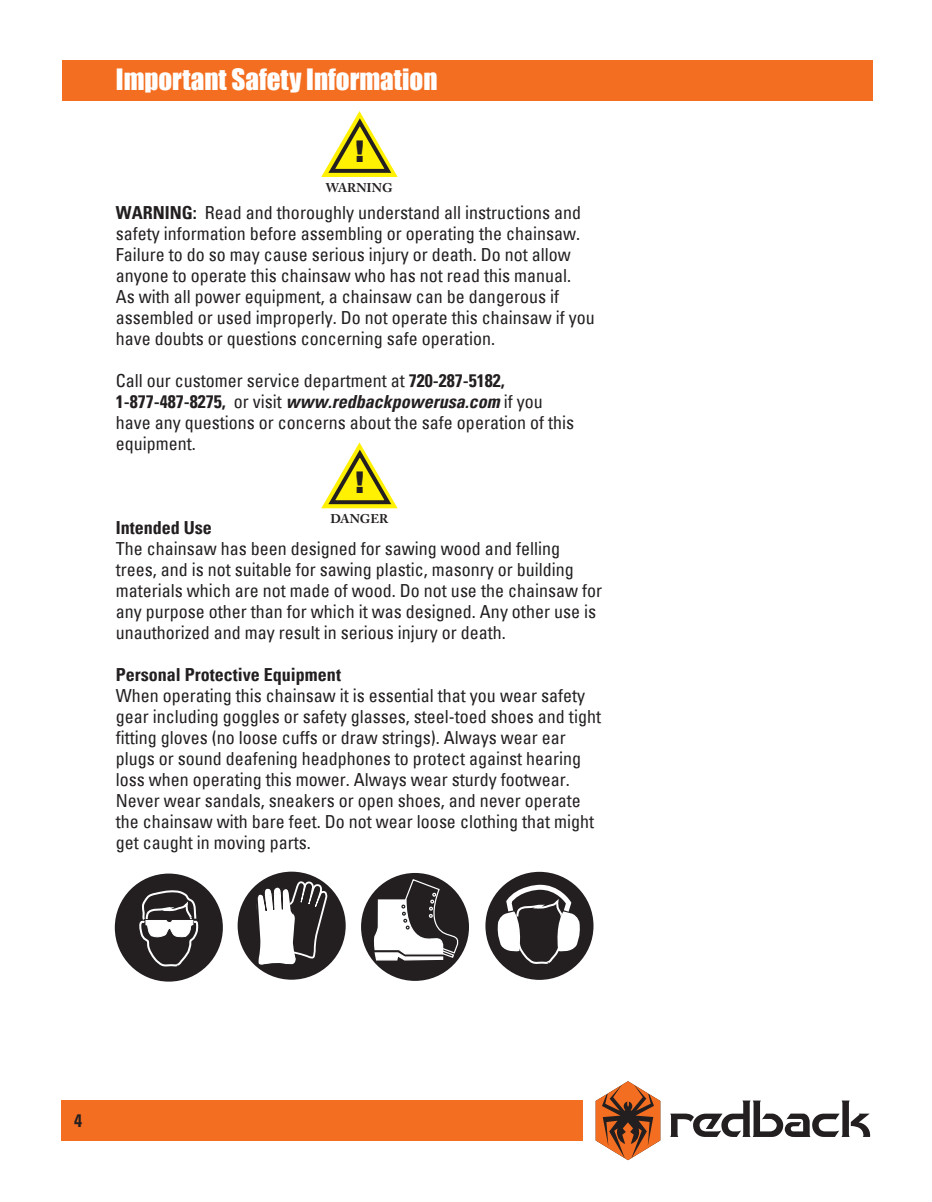
<style>
.page{position:relative;width:932px;height:1202px;background:#fff}
.page>*{position:absolute;margin:0;border:0;box-sizing:border-box;transform-origin:0 0}
.t1{font:900 30px "Arial";color:#231f20}
.t2{font:27px "Impact";color:#fff}
.t3{font:condensed 18px/21px "Univers";color:#231f20}
.t4{font:700 condensed 18px "Univers";color:#231f20}
.t5{font:700 12.6px "Adobe Caslon Pro";color:#231f20}
.s1{font-weight:700}
.s2{font-weight:700;font-style:italic}
</style>
<div class="page">
<div style="left:62px;top:60px;width:810px;height:41px;background:#f36e21"></div>
<div style="left:61px;top:1100px;width:811px;height:40px;background:#f36e21"></div>
<svg style="left:321px;top:111px;width:77px;height:66px"></svg>
<svg style="left:321px;top:442px;width:77px;height:67px"></svg>
<div style="left:115px;top:873px;width:108px;height:108px;background:#231f20;border-radius:50%"></div>
<svg style="left:138px;top:873px;width:62px;height:108px"></svg>
<div style="left:238px;top:871px;width:108px;height:108px;background:#231f20;border-radius:50%"></div>
<svg style="left:255px;top:871px;width:73px;height:108px"></svg>
<div style="left:485px;top:871px;width:108px;height:108px;background:#231f20;border-radius:50%"></div>
<svg style="left:497px;top:886px;width:83px;height:93px"></svg>
<div style="left:361px;top:873px;width:108px;height:107px;background:#231f20;border-radius:50%"></div>
<svg style="left:374px;top:878px;width:85px;height:102px"></svg>
<div style="left:582px;top:1076px;width:294px;height:89px;background:#fff"></div>
<svg style="left:670px;top:1100px;width:200px;height:37px"></svg>
<svg style="left:595px;top:1081px;width:65px;height:79px"></svg>
<h2 class="t2" style="left:116px;top:58px;width:323px">Important Safety Information</h2>
<h1 class="t1" style="left:355px;top:129px;width:11px">!</h1>
<p class="t5" style="left:326px;top:180px;width:68px">WARNING</p>
<p class="t3" style="left:116px;top:202px;width:480px"><span class="s1">WARNING:</span> Read and thoroughly understand all instructions and safety information before assembling or operating the chainsaw.<br>Failure to do so may cause serious injury or death. Do not allow anyone to operate this chainsaw who has not read this manual.<br>As with all power equipment, a chainsaw can be dangerous if assembled or used improperly. Do not operate this chainsaw if you have doubts or questions concerning safe operation.</p>
<p class="t3" style="left:116px;top:370px;width:459px">Call our customer service department at <span class="s1">720-287-5182, 1-877-487-8275,</span> or visit <span class="s2">www.redbackpowerusa.com</span> if you have any questions or concerns about the safe operation of this equipment.</p>
<h1 class="t1" style="left:355px;top:461px;width:11px">!</h1>
<p class="t5" style="left:330px;top:511px;width:59px">DANGER</p>
<p class="t4" style="left:116px;top:516px;width:97px">Intended Use</p>
<p class="t3" style="left:116px;top:538px;width:487px">The chainsaw has been designed for sawing wood and felling trees, and is not suitable for sawing plastic, masonry or building materials which are not made of wood. Do not use the chainsaw for any purpose other than for which it was designed. Any other use is unauthorized and may result in serious injury or death.</p>
<p class="t4" style="left:116px;top:663px;width:227px">Personal Protective Equipment</p>
<p class="t3" style="left:116px;top:685px;width:486px">When operating this chainsaw it is essential that you wear safety gear including goggles or safety glasses, steel-toed shoes and tight fitting gloves (no loose cuffs or draw strings). Always wear ear plugs or sound deafening headphones to protect against hearing loss when operating this mower. Always wear sturdy footwear.<br>Never wear sandals, sneakers or open shoes, and never operate the chainsaw with bare feet. Do not wear loose clothing that might get caught in moving parts.</p>
<p class="t4" style="left:74px;top:1109px;width:9px">4</p>
</div>
